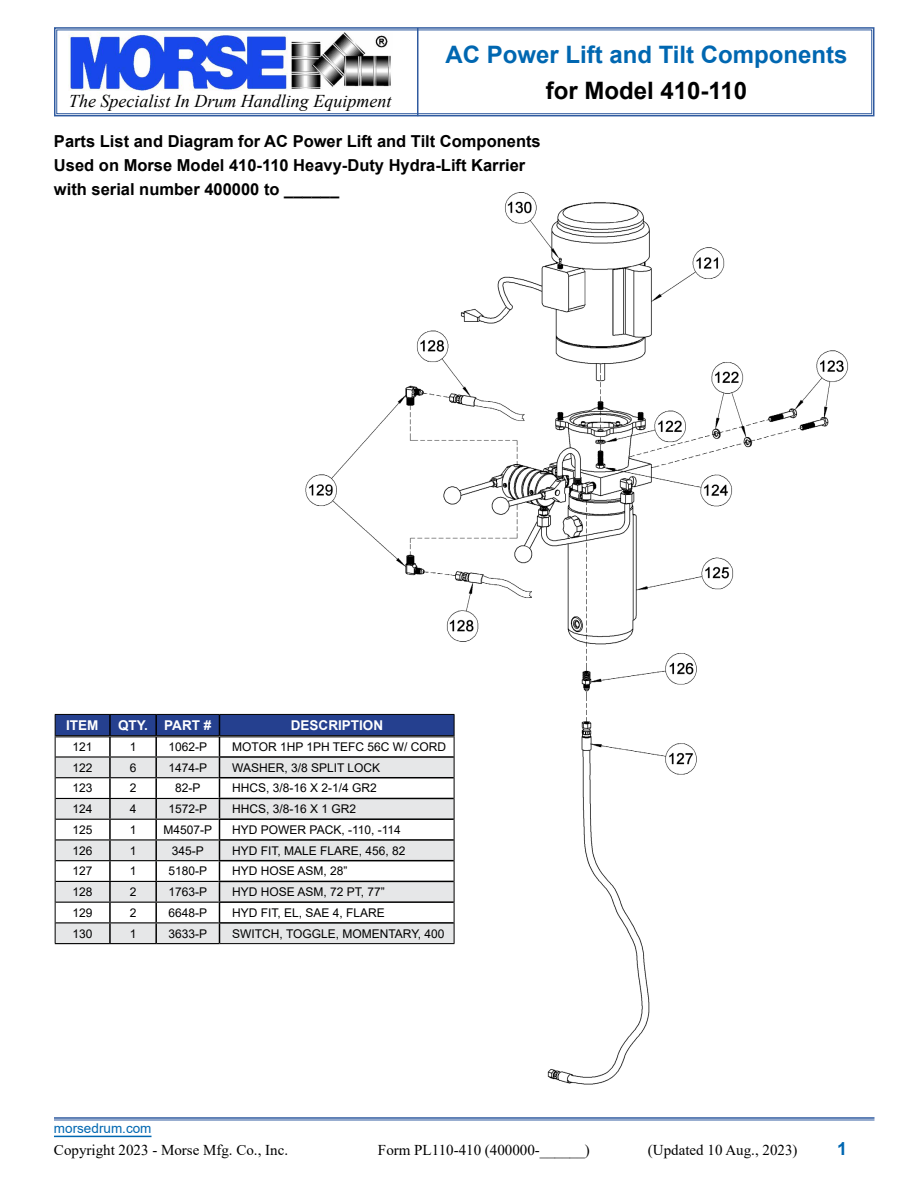
<style>
.page{position:relative;width:918px;height:1188px;background:#fff}
.page>*{position:absolute;margin:0;border:0;box-sizing:border-box;transform-origin:0 0}
.t1{font:700 24px "Arial";color:#0067b1}
.t2{font:700 24px "Arial";color:#000}
.t3{font:italic 18px "Times New Roman";color:#000}
.t4{font:700 18px "Arial";color:#0067b1}
.t5{font:700 16.5px/24px "Arial";color:#000}
.t6{font:15px "Times New Roman";color:#000}
.t7{font:700 13.5px "Arial";color:#fff}
.t8{font:13.5px "Arial";color:#0067b1}
.t9{font:12px "Arial";color:#000}
</style>
<div class="page">
<img style="left:302px;top:192px;width:547px;height:893px">
<svg style="left:54px;top:27px;width:821px;height:90px"></svg>
<div style="left:56px;top:30px;width:816px;height:84px;border:1px solid #2f5a9f"></div>
<hr style="left:417px;top:28px;width:1px;height:88px;background:#2f5a9f">
<hr style="left:54px;top:1136px;width:98px;height:1px;background:#0067b1">
<hr style="left:54px;top:1117px;width:820px;height:2px;background:#2f5a9f">
<hr style="left:54px;top:1120px;width:820px;height:1px;background:#2f5a9f">
<hr style="left:219px;top:943px;width:235px;height:1px;background:#000">
<svg style="left:55px;top:714px;width:400px;height:229px"></svg>
<hr style="left:56px;top:735px;width:54px;height:1px;background:#000">
<hr style="left:56px;top:737px;width:54px;height:1px;background:#000">
<hr style="left:110px;top:735px;width:46px;height:1px;background:#000">
<hr style="left:110px;top:737px;width:46px;height:1px;background:#000">
<hr style="left:156px;top:735px;width:63px;height:1px;background:#000">
<hr style="left:156px;top:737px;width:63px;height:1px;background:#000">
<hr style="left:219px;top:735px;width:235px;height:1px;background:#000">
<hr style="left:219px;top:737px;width:235px;height:1px;background:#000">
<hr style="left:56px;top:756px;width:54px;height:2px;background:#000">
<hr style="left:110px;top:756px;width:46px;height:2px;background:#000">
<hr style="left:156px;top:756px;width:63px;height:2px;background:#000">
<hr style="left:56px;top:777px;width:54px;height:1px;background:#000">
<hr style="left:110px;top:777px;width:46px;height:1px;background:#000">
<hr style="left:156px;top:777px;width:63px;height:1px;background:#000">
<hr style="left:56px;top:798px;width:54px;height:1px;background:#000">
<hr style="left:110px;top:798px;width:46px;height:1px;background:#000">
<hr style="left:156px;top:798px;width:63px;height:1px;background:#000">
<hr style="left:56px;top:819px;width:54px;height:1px;background:#000">
<hr style="left:110px;top:819px;width:46px;height:1px;background:#000">
<hr style="left:156px;top:819px;width:63px;height:1px;background:#000">
<hr style="left:56px;top:839px;width:54px;height:2px;background:#000">
<hr style="left:110px;top:839px;width:46px;height:2px;background:#000">
<hr style="left:156px;top:839px;width:63px;height:2px;background:#000">
<hr style="left:56px;top:860px;width:54px;height:1px;background:#000">
<hr style="left:110px;top:860px;width:46px;height:1px;background:#000">
<hr style="left:156px;top:860px;width:63px;height:1px;background:#000">
<hr style="left:56px;top:881px;width:54px;height:1px;background:#000">
<hr style="left:110px;top:881px;width:46px;height:1px;background:#000">
<hr style="left:156px;top:881px;width:63px;height:1px;background:#000">
<hr style="left:56px;top:902px;width:54px;height:1px;background:#000">
<hr style="left:110px;top:902px;width:46px;height:1px;background:#000">
<hr style="left:156px;top:902px;width:63px;height:1px;background:#000">
<hr style="left:56px;top:922px;width:54px;height:1px;background:#000">
<hr style="left:110px;top:922px;width:46px;height:1px;background:#000">
<hr style="left:156px;top:922px;width:63px;height:1px;background:#000">
<hr style="left:55px;top:943px;width:55px;height:1px;background:#000">
<hr style="left:110px;top:943px;width:46px;height:1px;background:#000">
<hr style="left:156px;top:943px;width:63px;height:1px;background:#000">
<h1 class="t1" style="left:445px;top:38px;width:404px">AC Power Lift and Tilt Components</h1>
<h1 class="t2" style="left:546px;top:74px;width:203px">for Model 410-110</h1>
<h3 class="t5" style="left:54px;top:129px;width:488px">Parts List and Diagram for AC Power Lift and Tilt Components<br>Used on Morse Model 410-110 Heavy-Duty Hydra-Lift Karrier with serial number 400000 to ______</h3>
<h2 class="t3" style="left:69px;top:89px;width:324px">The Specialist In Drum Handling Equipment</h2>
<p class="t7" style="left:66px;top:716px;width:34px">ITEM</p>
<p class="t7" style="left:118px;top:716px;width:95px">QTY. PART #</p>
<p class="t7" style="left:291px;top:716px;width:94px">DESCRIPTION</p>
<p class="t9" style="left:72px;top:739px;width:22px">121</p>
<p class="t9" style="left:130px;top:739px;width:8px">1</p>
<p class="t9" style="left:169px;top:739px;width:40px">1062-P</p>
<p class="t9" style="left:232px;top:739px;width:216px">MOTOR 1HP 1PH TEFC 56C W/ CORD</p>
<p class="t9" style="left:72px;top:759px;width:22px">122</p>
<p class="t9" style="left:130px;top:759px;width:8px">6</p>
<p class="t9" style="left:169px;top:759px;width:40px">1474-P</p>
<p class="t9" style="left:232px;top:759px;width:150px">WASHER, 3/8 SPLIT LOCK</p>
<p class="t9" style="left:72px;top:780px;width:22px">123</p>
<p class="t9" style="left:130px;top:780px;width:8px">2</p>
<p class="t9" style="left:175px;top:780px;width:27px">82-P</p>
<p class="t9" style="left:232px;top:780px;width:146px">HHCS, 3/8-16 X 2-1/4 GR2</p>
<p class="t9" style="left:72px;top:801px;width:22px">124</p>
<p class="t9" style="left:130px;top:801px;width:8px">4</p>
<p class="t9" style="left:169px;top:801px;width:40px">1572-P</p>
<p class="t9" style="left:232px;top:801px;width:126px">HHCS, 3/8-16 X 1 GR2</p>
<p class="t9" style="left:72px;top:821px;width:22px">125</p>
<p class="t9" style="left:130px;top:821px;width:8px">1</p>
<p class="t9" style="left:164px;top:821px;width:50px">M4507-P</p>
<p class="t9" style="left:232px;top:821px;width:170px">HYD POWER PACK, -110, -114</p>
<p class="t9" style="left:72px;top:842px;width:22px">126</p>
<p class="t9" style="left:130px;top:842px;width:8px">1</p>
<p class="t9" style="left:172px;top:842px;width:34px">345-P</p>
<p class="t9" style="left:232px;top:842px;width:175px">HYD FIT, MALE FLARE, 456, 82</p>
<p class="t9" style="left:72px;top:863px;width:22px">127</p>
<p class="t9" style="left:130px;top:863px;width:8px">1</p>
<p class="t9" style="left:169px;top:863px;width:40px">5180-P</p>
<p class="t9" style="left:232px;top:863px;width:117px">HYD HOSE ASM, 28”</p>
<p class="t9" style="left:72px;top:884px;width:22px">128</p>
<p class="t9" style="left:130px;top:884px;width:8px">2</p>
<p class="t9" style="left:169px;top:884px;width:40px">1763-P</p>
<p class="t9" style="left:232px;top:884px;width:154px">HYD HOSE ASM, 72 PT, 77”</p>
<p class="t9" style="left:72px;top:904px;width:22px">129</p>
<p class="t9" style="left:130px;top:904px;width:8px">2</p>
<p class="t9" style="left:169px;top:904px;width:40px">6648-P</p>
<p class="t9" style="left:232px;top:904px;width:154px">HYD FIT, EL, SAE 4, FLARE</p>
<p class="t9" style="left:72px;top:925px;width:22px">130</p>
<p class="t9" style="left:130px;top:925px;width:8px">1</p>
<p class="t9" style="left:169px;top:925px;width:40px">3633-P</p>
<p class="t9" style="left:232px;top:925px;width:214px">SWITCH, TOGGLE, MOMENTARY, 400</p>
<p class="t8" style="left:54px;top:1119px;width:99px">morsedrum.com</p>
<p class="t6" style="left:54px;top:1139px;width:236px">Copyright 2023 - Morse Mfg. Co., Inc.</p>
<p class="t6" style="left:378px;top:1139px;width:213px">Form PL110-410 (400000-______)</p>
<p class="t6" style="left:648px;top:1139px;width:151px">(Updated 10 Aug., 2023)</p>
<h2 class="t4" style="left:837px;top:1136px;width:12px">1</h2>
</div>
